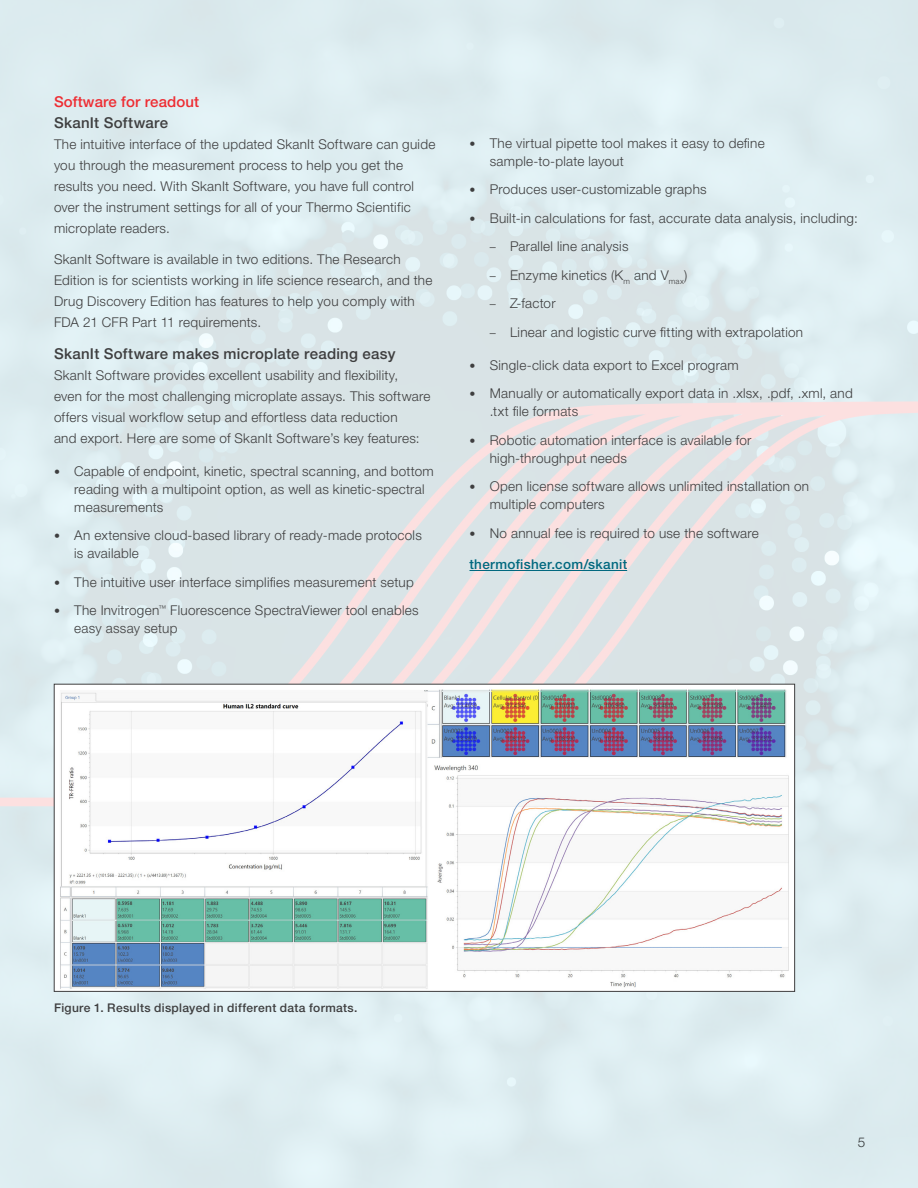
<style>
.page{position:relative;width:918px;height:1188px;background:#fff}
.page>*{position:absolute;margin:0;border:0;box-sizing:border-box;transform-origin:0 0}
.Content_Subhead{font:500 15px "Helvetica Neue LTW1 G";letter-spacing:.02em;color:#3e3e3f}
.Content_Header{font:500 15px "Helvetica Neue LTW1 G";letter-spacing:.01em;color:#ee2d33}
.Body__Copy__No_Basel{font:300 13.5px/21px "Helvetica Neue LTW1 G";letter-spacing:.02em;color:#3e3e3f}
.Body__Copy__No_Basel-2{font:500 13.5px "Helvetica Neue LTW1 G";letter-spacing:.02em;color:#00687f}
.Figure_Caption{font:500 12px "Helvetica Neue LTW1 G";letter-spacing:.03em;color:#3e3e3f}
.s1{font-size:12px}
</style>
<div class="page">
<hr style="left:470px;top:570px;width:157px;height:1px;background:#00687f">
<img style="left:60px;top:688px;width:729px;height:302px">
<p class="Content_Header" style="left:54px;top:92px;width:147px">Software for readout</p>
<p class="Content_Subhead" style="left:54px;top:113px;width:116px">SkanIt Software</p>
<p class="Body__Copy__No_Basel" style="left:54px;top:133px;width:383px">The intuitive interface of the updated SkanIt Software can guide you through the measurement process to help you get the results you need. With SkanIt Software, you have full control over the instrument settings for all of your Thermo Scientific microplate readers.</p>
<p class="Body__Copy__No_Basel" style="left:54px;top:249px;width:380px">SkanIt Software is available in two editions. The Research Edition is for scientists working in life science research, and the Drug Discovery Edition has features to help you comply with FDA 21 CFR Part 11 requirements.</p>
<p class="Content_Subhead" style="left:54px;top:344px;width:343px">SkanIt Software makes microplate reading easy</p>
<p class="Body__Copy__No_Basel" style="left:54px;top:364px;width:378px">SkanIt Software provides excellent usability and flexibility,<br>even for the most challenging microplate assays. This software offers visual workflow setup and effortless data reduction<br>and export. Here are some of SkanIt Software’s key features:</p>
<p class="Body__Copy__No_Basel" style="left:74px;top:462px;width:361px;line-height:18px;text-indent:-20px"><span class="s1">•</span> Capable of endpoint, kinetic, spectral scanning, and bottom reading with a multipoint option, as well as kinetic-spectral measurements</p>
<p class="Body__Copy__No_Basel" style="left:74px;top:526px;width:349px;line-height:18px;text-indent:-20px"><span class="s1">•</span> An extensive cloud-based library of ready-made protocols is available</p>
<p class="Body__Copy__No_Basel" style="left:54px;top:571px;width:361px"><span class="s1">•</span> The intuitive user interface simplifies measurement setup</p>
<p class="Body__Copy__No_Basel" style="left:74px;top:601px;width:346px;line-height:18px;text-indent:-20px"><span class="s1">•</span> The Invitrogen<sup>™</sup> Fluorescence SpectraViewer tool enables easy assay setup</p>
<p class="Body__Copy__No_Basel" style="left:490px;top:134px;width:277px;line-height:18px;text-indent:-20px"><span class="s1">•</span> The virtual pipette tool makes it easy to define sample-to-plate layout</p>
<p class="Body__Copy__No_Basel" style="left:470px;top:179px;width:239px"><span class="s1">•</span> Produces user-customizable graphs</p>
<p class="Body__Copy__No_Basel" style="left:470px;top:207px;width:390px"><span class="s1">•</span> Built-in calculations for fast, accurate data analysis, including:</p>
<p class="Body__Copy__No_Basel" style="left:490px;top:236px;width:140px"><span class="s1">–</span> Parallel line analysis</p>
<p class="Body__Copy__No_Basel" style="left:490px;top:264px;width:199px"><span class="s1">–</span> Enzyme kinetics (K<sub>m</sub> and V<sub>max</sub>)</p>
<p class="Body__Copy__No_Basel" style="left:490px;top:293px;width:67px"><span class="s1">–</span> Z-factor</p>
<p class="Body__Copy__No_Basel" style="left:490px;top:321px;width:315px"><span class="s1">–</span> Linear and logistic curve fitting with extrapolation</p>
<p class="Body__Copy__No_Basel" style="left:470px;top:354px;width:271px"><span class="s1">•</span> Single-click data export to Excel program</p>
<p class="Body__Copy__No_Basel" style="left:490px;top:384px;width:365px;line-height:18px;text-indent:-20px"><span class="s1">•</span> Manually or automatically export data in .xlsx, .pdf, .xml, and .txt file formats</p>
<p class="Body__Copy__No_Basel" style="left:490px;top:431px;width:263px;line-height:18px;text-indent:-20px"><span class="s1">•</span> Robotic automation interface is available for high-throughput needs</p>
<p class="Body__Copy__No_Basel" style="left:490px;top:477px;width:321px;line-height:18px;text-indent:-20px"><span class="s1">•</span> Open license software allows unlimited installation on multiple computers</p>
<p class="Body__Copy__No_Basel" style="left:470px;top:522px;width:291px"><span class="s1">•</span> No annual fee is required to use the software</p>
<p class="Body__Copy__No_Basel-2" style="left:470px;top:556px;width:159px">thermofisher.com/skanit</p>
<p class="Figure_Caption" style="left:54px;top:1000px;width:305px">Figure 1. Results displayed in different data formats.</p>
<p class="Body__Copy__No_Basel" style="left:858px;top:1131px;width:9px">5</p>
</div>
